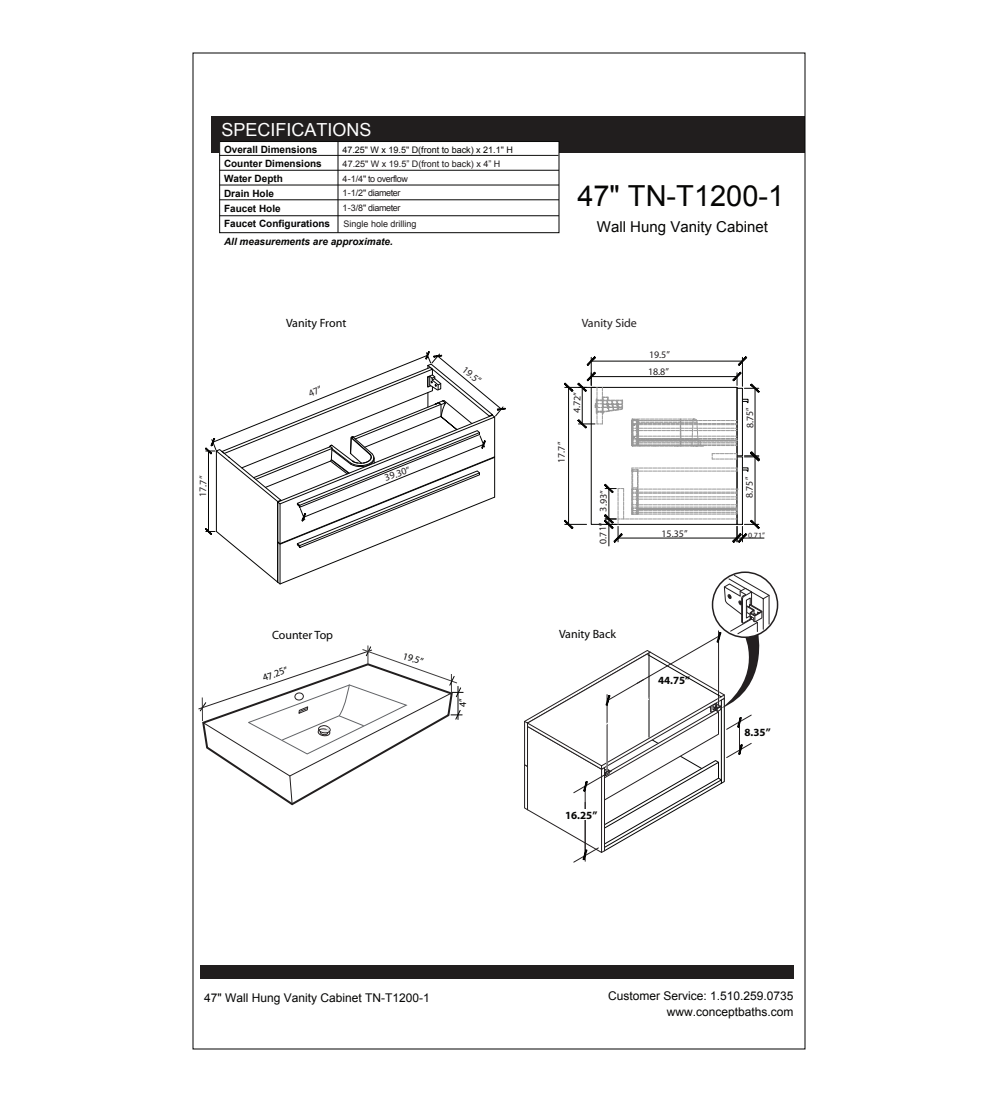
<style>
.page{position:relative;width:1000px;height:1100px;background:#fff}
.page>*{position:absolute;margin:0;border:0;box-sizing:border-box;transform-origin:0 0}
.t1{font:29px "Arial";color:#050504}
.t2{font:18px "Arial";color:#fff}
.t3{font:15px "Arial";color:#050504}
.t4{font:12px/16.4px "Arial";color:#050504;text-align:right}
.t5{font:12px "Myriad";color:#050504}
.t6{font:12px "Myriad";color:#231f20}
.t7{font:700 11px "Myriad";color:#050504}
.t8{font:700 10px/15px "Arial";color:#050504}
.t9{font:10px/17.5px "Myriad";color:#231f20}
.t10{font:italic 700 10px "Arial";color:#050504}
.t11{font:10px "Myriad";color:#050504}
.t12{font:9px "Arial";color:#1d191a}
.t13{font:9px/14.8px "Arial";letter-spacing:-.04em;color:#1d191a}
.t14{font:9px "Arial";color:#050504}
.t15{font:8px "Myriad";color:#231f20}
.s1{color:#1d191a}
</style>
<div class="page">
<div style="left:212px;top:116px;width:593px;height:37px;background:#211e1e"></div>
<div style="left:200px;top:965px;width:594px;height:14px;background:#211e1e"></div>
<div style="left:220px;top:142px;width:339px;height:91px;background:#fff"></div>
<div style="left:219px;top:141px;width:340px;height:92px;border:1px solid #050504"></div>
<hr style="left:338px;top:142px;width:1px;height:91px;background:#050504">
<hr style="left:219px;top:155px;width:340px;height:1px;background:#10100e">
<hr style="left:220px;top:170px;width:339px;height:1px;background:#050504">
<hr style="left:220px;top:185px;width:339px;height:1px;background:#050504">
<hr style="left:220px;top:200px;width:339px;height:1px;background:#050504">
<hr style="left:220px;top:216px;width:339px;height:1px;background:#050504">
<svg style="left:713px;top:572px;width:65px;height:65px"></svg>
<div style="left:712px;top:571px;width:66px;height:67px;border:2px solid #231f20;border-radius:50%"></div>
<svg style="left:524px;top:575px;width:246px;height:288px"></svg>
<svg style="left:198px;top:646px;width:265px;height:160px"></svg>
<svg style="left:564px;top:356px;width:200px;height:191px"></svg>
<svg style="left:205px;top:351px;width:301px;height:234px"></svg>
<h2 class="t2" style="left:221px;top:118px;width:152px">SPECIFICATIONS</h2>
<p class="t8" style="left:224px;top:142px;width:95px">Overall Dimensions</p>
<p class="t14" style="left:342px;top:144px;width:172px">47.25<span class="s1">"</span> W x 19.5<span class="s1">"</span> D(front to back) x 21.1<span class="s1">"</span> H</p>
<p class="t8" style="left:224px;top:156px;width:99px">Counter Dimensions<br>Water Depth<br>Drain Hole<br>Faucet Hole</p>
<p class="t12" style="left:343px;top:158px;width:159px">47.25" W x 19.5” D(front to back) x 4” H</p>
<p class="t13" style="left:343px;top:171px;width:67px">4-1/4" to overflow<br>1-1/2" diameter<br>1-3/8" diameter</p>
<p class="t8" style="left:224px;top:216px;width:108px">Faucet Configurations</p>
<p class="t12" style="left:344px;top:218px;width:75px">Single hole drilling</p>
<p class="t10" style="left:224px;top:235px;width:170px">All measurements are approximate.</p>
<p class="t5" style="left:286px;top:317px;width:62px">Vanity Front</p>
<p class="t9" style="left:469px;top:362px;width:22px;rotate:39deg">19.5”</p>
<p class="t9" style="left:195px;top:497px;width:22px;rotate:-89deg">17.7”</p>
<p class="t9" style="left:382px;top:470px;width:28px;rotate:-18deg">39.30”</p>
<p class="t5" style="left:272px;top:629px;width:63px">Counter Top</p>
<p class="t11" style="left:261px;top:673px;width:28px;rotate:-20deg">47.25”</p>
<p class="t11" style="left:405px;top:651px;width:22px;rotate:17deg">19.5”</p>
<p class="t11" style="left:458px;top:707px;width:10px;rotate:-90deg">4”</p>
<h1 class="t1" style="left:577px;top:176px;width:208px">47" TN-T1200-1</h1>
<p class="t3" style="left:597px;top:217px;width:172px">Wall Hung Vanity Cabinet</p>
<p class="t6" style="left:582px;top:317px;width:57px">Vanity Side</p>
<p class="t9" style="left:568px;top:413px;width:22px;rotate:-88deg">4.72”</p>
<p class="t9" style="left:648px;top:346px;width:23px">19.5”<br>18.8”</p>
<p class="t9" style="left:553px;top:463px;width:22px;rotate:-91deg">17.7”</p>
<p class="t9" style="left:595px;top:511px;width:22px;rotate:-89deg">3.93”</p>
<p class="t9" style="left:595px;top:544px;width:22px;rotate:-92deg">0.71”</p>
<p class="t9" style="left:662px;top:525px;width:28px">15.35”</p>
<p class="t5" style="left:559px;top:628px;width:59px">Vanity Back</p>
<p class="t7" style="left:658px;top:674px;width:34px">44.75”</p>
<p class="t7" style="left:565px;top:810px;width:34px">16.25”</p>
<p class="t9" style="left:742px;top:429px;width:22px;rotate:-91deg">8.75”</p>
<p class="t9" style="left:741px;top:498px;width:22px;rotate:-91deg">8.75”</p>
<p class="t15" style="left:748px;top:531px;width:18px">0.71”</p>
<p class="t7" style="left:744px;top:727px;width:28px">8.35”</p>
<p class="t4" style="left:204px;top:990px;width:227px">47" Wall Hung Vanity Cabinet TN-T1200-1</p>
<p class="t4" style="left:608px;top:988px;width:187px">Customer Service: 1.510.259.0735 www.conceptbaths.com</p>
</div>
